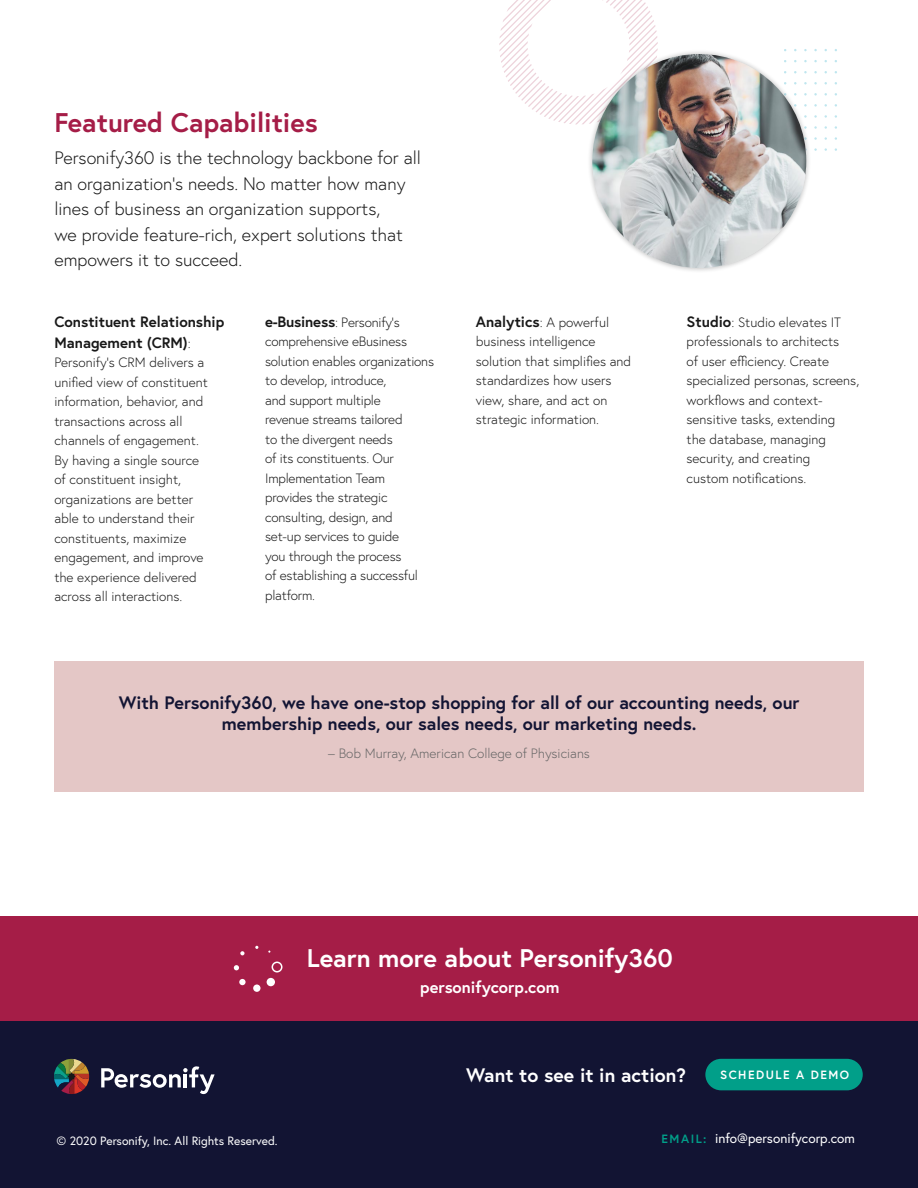
<style>
.page{position:relative;width:918px;height:1188px;background:#fff}
.page>*{position:absolute;margin:0;border:0;box-sizing:border-box;transform-origin:0 0}
.t1{font:700 27px "Europa";color:#a51d47}
.t2{font:700 25.5px "Europa";color:#fff}
.t3{font:700 19.5px "Europa";color:#fff}
.t4{font:300 18px/25.5px "Europa";color:#181818}
.t5{font:700 18px/21px "Europa";color:#121433;text-align:center}
.t6{font:700 16.5px "Europa";color:#fff}
.t7{font:700 15px/21px "Europa";color:#181818}
.t8{font:300 13.5px/19.5px "Europa";color:#181818}
.t9{font:300 13.5px "Europa";color:#656565}
.t10{font:13.5px "Europa";color:#fff}
.t11{font:12px "Europa";color:#fff}
.t12{font:700 12px "Europa";letter-spacing:.125em;color:#fff}
.s1{font-weight:300;font-size:13.5px}
.s2{font-weight:700;font-size:15px}
.s3{font-weight:700;font-size:12px;color:#019f89}
</style>
<div class="page">
<svg style="left:499px;top:0;width:159px;height:124px"></svg>
<div style="left:0;top:916px;width:918px;height:106px;background:#a51d47"></div>
<div style="left:54px;top:661px;width:810px;height:130px;background:#e4c7c6"></div>
<div style="left:587px;top:49px;width:224px;height:224px;background:#000;opacity:.25"></div>
<img style="left:592px;top:54px;width:214px;height:214px;border-radius:107px">
<div style="left:0;top:1022px;width:918px;height:166px;background:#121433"></div>
<svg style="left:101px;top:1066px;width:114px;height:28px"></svg>
<svg style="left:54px;top:1059px;width:35px;height:35px"></svg>
<div style="left:705px;top:1059px;width:158px;height:31px;background:#019f89;border-radius:16px"></div>
<svg style="left:272px;top:962px;width:10px;height:10px"></svg>
<div style="left:267px;top:978px;width:8px;height:8px;background:#fff;border-radius:50%"></div>
<div style="left:253px;top:985px;width:8px;height:7px;background:#fff;border-radius:50%"></div>
<div style="left:239px;top:979px;width:7px;height:6px;background:#fff;border-radius:50%"></div>
<svg style="left:234px;top:965px;width:5px;height:5px"></svg>
<svg style="left:240px;top:951px;width:5px;height:4px"></svg>
<h1 class="t1" style="left:54px;top:104px;width:265px">Featured Capabilities</h1>
<h3 class="t4" style="left:54px;top:145px;width:368px">Personify360 is the technology backbone for all an organization’s needs. No matter how many lines of business an organization supports,<br>we provide feature-rich, expert solutions that empowers it to succeed.</h3>
<p class="t7" style="left:54px;top:310px;width:172px">Constituent Relationship<br>Management (CRM)<span class="s1">:</span></p>
<p class="t8" style="left:54px;top:353px;width:155px">Personify’s CRM delivers a unified view of constituent information, behavior, and transactions across all channels of engagement.<br>By having a single source of constituent insight, organizations are better able to understand their constituents, maximize engagement, and improve the experience delivered across all interactions.</p>
<p class="t8" style="left:265px;top:312px;width:170px"><span class="s2">e-Business</span>: Personify’s comprehensive eBusiness solution enables organizations to develop, introduce,<br>and support multiple<br>revenue streams tailored<br>to the divergent needs<br>of its constituents. Our<br>Implementation Team provides the strategic consulting, design, and<br>set-up services to guide<br>you through the process<br>of establishing a successful platform.</p>
<p class="t8" style="left:476px;top:312px;width:157px"><span class="s2">Analytics</span>: A powerful business intelligence solution that simplifies and standardizes how users view, share, and act on strategic information.</p>
<p class="t8" style="left:687px;top:312px;width:174px"><span class="s2">Studio</span>: Studio elevates IT professionals to architects<br>of user efficiency. Create specialized personas, screens, workflows and context&shy;sensitive tasks, extending<br>the database, managing security, and creating<br>custom notifications.</p>
<h3 class="t5" style="left:119px;top:692px;width:682px">With Personify360, we have one-stop shopping for all of our accounting needs, our membership needs, our sales needs, our marketing needs.</h3>
<p class="t9" style="left:328px;top:744px;width:263px">– Bob Murray, American College of Physicians</p>
<h2 class="t2" style="left:307px;top:941px;width:367px">Learn more about Personify360</h2>
<p class="t6" style="left:420px;top:975px;width:141px">personifycorp.com</p>
<h3 class="t3" style="left:466px;top:1062px;width:221px">Want to see it in action?</h3>
<p class="t12" style="left:720px;top:1067px;width:131px">SCHEDULE A DEMO</p>
<p class="t11" style="left:57px;top:1133px;width:223px">© 2020 Personify, Inc. All Rights Reserved.</p>
<p class="t10" style="left:662px;top:1129px;width:195px"><span class="s3">EMAIL:</span> info@personifycorp.com</p>
</div>
